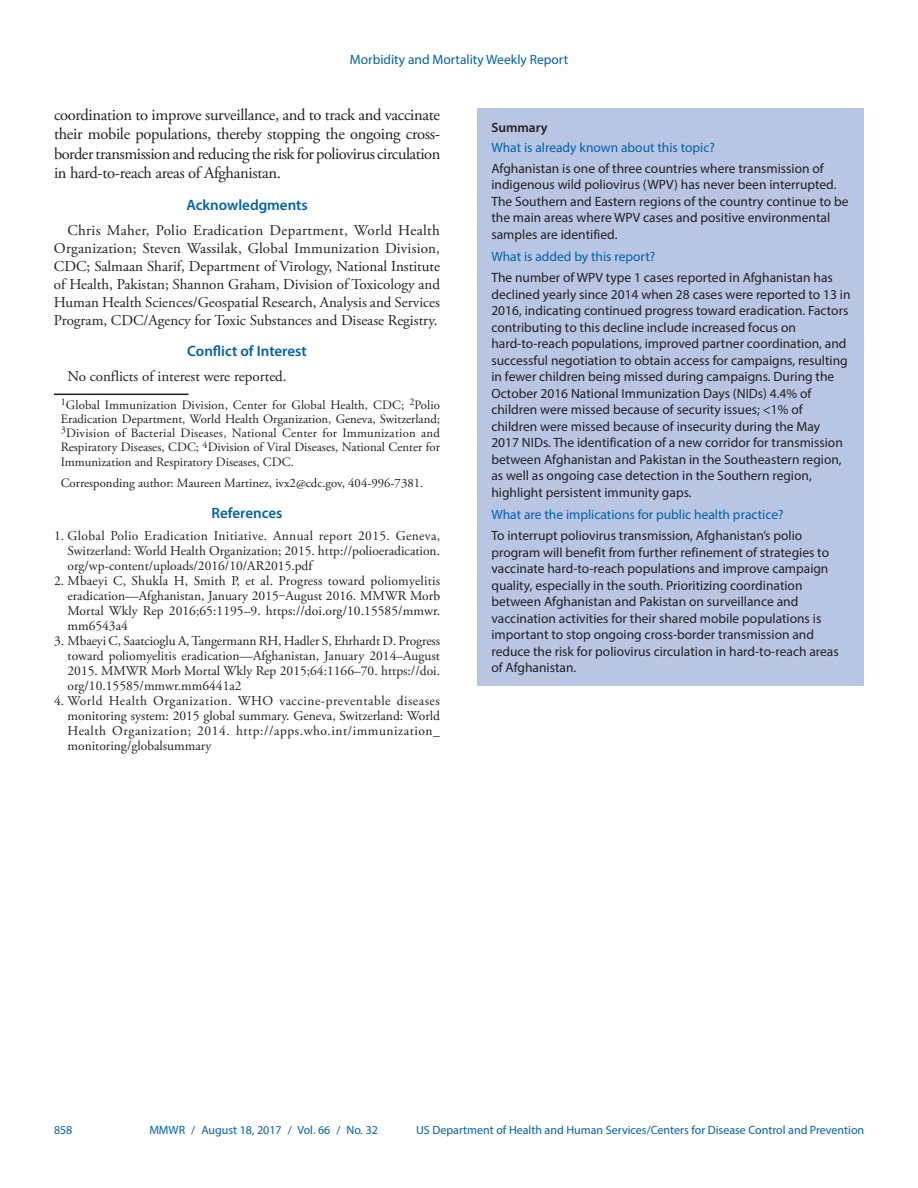
<style>
.page{position:relative;width:918px;height:1188px;background:#fff}
.page>*{position:absolute;margin:0;border:0;box-sizing:border-box;transform-origin:0 0}
.Paragraph{font:16.5px/19.5px "Adobe Garamond Pro";letter-spacing:-.02em;color:#231f20;text-align:justify}
.Acknowledgment{font:15px/18px "Adobe Garamond Pro";color:#231f20;text-align:justify}
.Conflict_of_Interest{font:15px "Adobe Garamond Pro";color:#231f20}
.Conflict_of_Interest-2{font:600 15px "Myriad Pro";color:#0161ab}
.Acknowledgment_Head{font:600 15px "Myriad Pro";color:#0161ab}
.Ref_Title{font:600 15px "Myriad Pro";color:#0161ab}
.Summary_Box_Text{font:13.5px/16.5px "Myriad Pro";color:#231f20}
.References{font:13.5px/15px "Adobe Garamond Pro";color:#231f20;text-align:justify}
.Summary_Box_Heading{font:13.5px "Myriad Pro";color:#0161ab}
.Figure_Title{font:600 13.5px "Myriad Pro";color:#231f20}
.Author_Affiliations{font:12.75px/14.2px "Adobe Garamond Pro";color:#231f20;text-align:justify}
.Corresponding_Author{font:12.75px "Adobe Garamond Pro";color:#231f20}
.t1{font:12px "Myriad Pro";color:#0161ab}
</style>
<div class="page">
<hr style="left:54px;top:394px;width:134px;height:1px;background:#231f20">
<div style="left:478px;top:108px;width:386px;height:578px;background:#b8c6e3"></div>
<p class="Summary_Box_Heading" style="left:350px;top:51px;width:220px">Morbidity and Mortality Weekly Report</p>
<p class="Paragraph" style="left:54px;top:106px;width:388px">coordination to improve surveillance, and to track and vaccinate their mobile populations, thereby stopping the ongoing cross&shy;border transmission and reducing the risk for poliovirus circulation in hard-to-reach areas of Afghanistan.</p>
<p class="Acknowledgment_Head" style="left:186px;top:195px;width:123px">Acknowledgments</p>
<p class="Acknowledgment" style="left:54px;top:221px;width:388px;text-indent:13px">Chris Maher, Polio Eradication Department, World Health Organization; Steven Wassilak, Global Immunization Division, CDC; Salmaan Sharif, Department of Virology, National Institute of Health, Pakistan; Shannon Graham, Division of Toxicology and Human Health Sciences/Geospatial Research, Analysis and Services Program, CDC/Agency for Toxic Substances and Disease Registry.</p>
<h1 class="Conflict_of_Interest-2" style="left:187px;top:342px;width:121px">Conflict of Interest</h1>
<h1 class="Conflict_of_Interest" style="left:67px;top:367px;width:221px">No conflicts of interest were reported.</h1>
<p class="Author_Affiliations" style="left:61px;top:398px;width:381px"><sup>1</sup>Global Immunization Division, Center for Global Health, CDC; <sup>2</sup>Polio Eradication Department, World Health Organization, Geneva, Switzerland; <sup>3</sup>Division of Bacterial Diseases, National Center for Immunization and Respiratory Diseases, CDC; <sup>4</sup>Division of Viral Diseases, National Center for Immunization and Respiratory Diseases, CDC.</p>
<p class="Corresponding_Author" style="left:61px;top:475px;width:364px">Corresponding author: Maureen Martinez, ivx2@cdc.gov, 404-996-7381.</p>
<h1 class="Ref_Title" style="left:212px;top:504px;width:72px">References</h1>
<p class="References" style="left:68px;top:529px;width:374px;text-indent:-14px">1. Global Polio Eradication Initiative. Annual report 2015. Geneva, Switzerland: World Health Organization; 2015. http://polioeradication. org/wp-content/uploads/2016/10/AR2015.pdf</p>
<p class="References" style="left:68px;top:574px;width:374px;text-indent:-14px">2. Mbaeyi C, Shukla H, Smith P, et al. Progress toward poliomyelitis eradication—Afghanistan, January 2015‒August 2016. MMWR Morb Mortal Wkly Rep 2016;65:1195–9. https://doi.org/10.15585/mmwr. mm6543a4</p>
<p class="References" style="left:68px;top:634px;width:374px;text-indent:-14px">3. Mbaeyi C, Saatcioglu A, Tangermann RH, Hadler S, Ehrhardt D. Progress toward poliomyelitis eradication—Afghanistan, January 2014–August 2015. MMWR Morb Mortal Wkly Rep 2015;64:1166–70. https://doi. org/10.15585/mmwr.mm6441a2</p>
<p class="References" style="left:68px;top:694px;width:374px;text-indent:-14px">4. World Health Organization. WHO vaccine-preventable diseases monitoring system: 2015 global summary. Geneva, Switzerland: World Health Organization; 2014. http://apps.who.int/immunization_ monitoring/globalsummary</p>
<p class="Figure_Title" style="left:491px;top:119px;width:58px">Summary</p>
<h1 class="Summary_Box_Heading" style="left:491px;top:139px;width:225px">What is already known about this topic?</h1>
<p class="Summary_Box_Text" style="left:491px;top:160px;width:359px">Afghanistan is one of three countries where transmission of indigenous wild poliovirus (WPV) has never been interrupted.<br>The Southern and Eastern regions of the country continue to be the main areas where WPV cases and positive environmental samples are identified.</p>
<h1 class="Summary_Box_Heading" style="left:491px;top:249px;width:165px">What is added by this report?</h1>
<p class="Summary_Box_Text" style="left:491px;top:269px;width:361px">The number of WPV type 1 cases reported in Afghanistan has declined yearly since 2014 when 28 cases were reported to 13 in 2016, indicating continued progress toward eradication. Factors contributing to this decline include increased focus on hard-to-reach populations, improved partner coordination, and successful negotiation to obtain access for campaigns, resulting in fewer children being missed during campaigns. During the October 2016 National Immunization Days (NIDs) 4.4% of children were missed because of security issues; &lt;1% of children were missed because of insecurity during the May 2017 NIDs. The identification of a new corridor for transmission between Afghanistan and Pakistan in the Southeastern region, as well as ongoing case detection in the Southern region, highlight persistent immunity gaps.</p>
<h1 class="Summary_Box_Heading" style="left:491px;top:506px;width:294px">What are the implications for public health practice?</h1>
<p class="Summary_Box_Text" style="left:491px;top:527px;width:349px">To interrupt poliovirus transmission, Afghanistan’s polio program will benefit from further refinement of strategies to vaccinate hard-to-reach populations and improve campaign quality, especially in the south. Prioritizing coordination between Afghanistan and Pakistan on surveillance and vaccination activities for their shared mobile populations is important to stop ongoing cross-border transmission and reduce the risk for poliovirus circulation in hard-to-reach areas of Afghanistan.</p>
<p class="t1" style="left:54px;top:1123px;width:20px">858</p>
<p class="t1" style="left:149px;top:1123px;width:230px">MMWR / August 18, 2017 / Vol. 66 / No. 32</p>
<p class="t1" style="left:416px;top:1123px;width:450px">US Department of Health and Human Services/Centers for Disease Control and Prevention</p>
</div>
